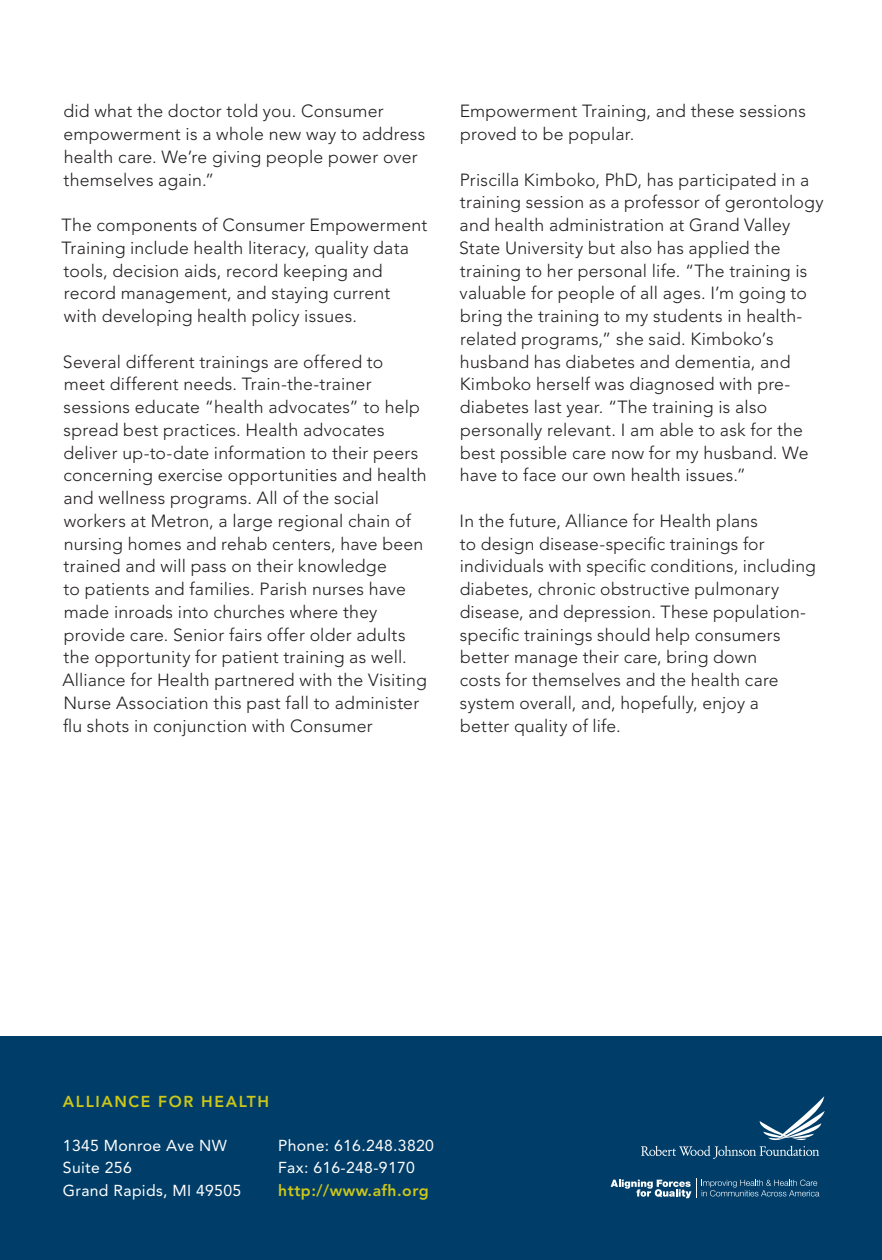
<style>
.page{position:relative;width:882px;height:1260px;background:#fff}
.page>*{position:absolute;margin:0;border:0;box-sizing:border-box;transform-origin:0 0}
.t1{font:300 17.5px/22.8px "Avenir LT Std";letter-spacing:.01em;color:#231f20}
.t2{font:15.75px/22.8px "Avenir LT Std";letter-spacing:.02em;color:#fff}
.t3{font:800 15.75px "Avenir LT Std";letter-spacing:.1em;color:#cdc717}
</style>
<div class="page">
<div style="left:0;top:1036px;width:882px;height:224px;background:#003e69"></div>
<svg style="left:611px;top:1178px;width:208px;height:20px"></svg>
<svg style="left:641px;top:1096px;width:184px;height:63px"></svg>
<p class="t1" style="left:63px;top:100px;width:364px">did what the doctor told you. Consumer empowerment is a whole new way to address health care. We’re giving people power over themselves again.”</p>
<p class="t1" style="left:62px;top:214px;width:368px">The components of Consumer Empowerment Training include health literacy, quality data tools, decision aids, record keeping and record management, and staying current<br>with developing health policy issues.</p>
<p class="t1" style="left:62px;top:350px;width:366px">Several different trainings are offered to meet different needs. Train-the-trainer sessions educate “health advocates” to help spread best practices. Health advocates deliver up-to-date information to their peers concerning exercise opportunities and health and wellness programs. All of the social workers at Metron, a large regional chain of nursing homes and rehab centers, have been trained and will pass on their knowledge<br>to patients and families. Parish nurses have made inroads into churches where they provide care. Senior fairs offer older adults the opportunity for patient training as well.<br>Alliance for Health partnered with the Visiting Nurse Association this past fall to administer flu shots in conjunction with Consumer</p>
<p class="t1" style="left:460px;top:100px;width:348px">Empowerment Training, and these sessions proved to be popular.</p>
<p class="t1" style="left:459px;top:168px;width:366px">Priscilla Kimboko, PhD, has participated in a training session as a professor of gerontology and health administration at Grand Valley State University but also has applied the training to her personal life. “The training is valuable for people of all ages. I’m going to bring the training to my students in health&shy;related programs,” she said. Kimboko’s husband has diabetes and dementia, and Kimboko herself was diagnosed with pre&shy;diabetes last year. “The training is also personally relevant. I am able to ask for the best possible care now for my husband. We have to face our own health issues.”</p>
<p class="t1" style="left:460px;top:509px;width:358px">In the future, Alliance for Health plans<br>to design disease-specific trainings for individuals with specific conditions, including diabetes, chronic obstructive pulmonary disease, and depression. These population&shy;specific trainings should help consumers better manage their care, bring down<br>costs for themselves and the health care system overall, and, hopefully, enjoy a<br>better quality of life.</p>
<p class="t3" style="left:63px;top:1093px;width:205px">ALLIANCE FOR HEALTH</p>
<p class="t2" style="left:63px;top:1134px;width:180px">1345 Monroe Ave NW<br>Suite 256<br>Grand Rapids, MI 49505</p>
<p class="t2" style="left:278px;top:1134px;width:157px">Phone: 616.248.3820<br>Fax: 616-248-9170</p>
<p class="t3" style="left:278px;top:1181px;width:152px">HTTP://WWW.AFH.ORG</p>
</div>
